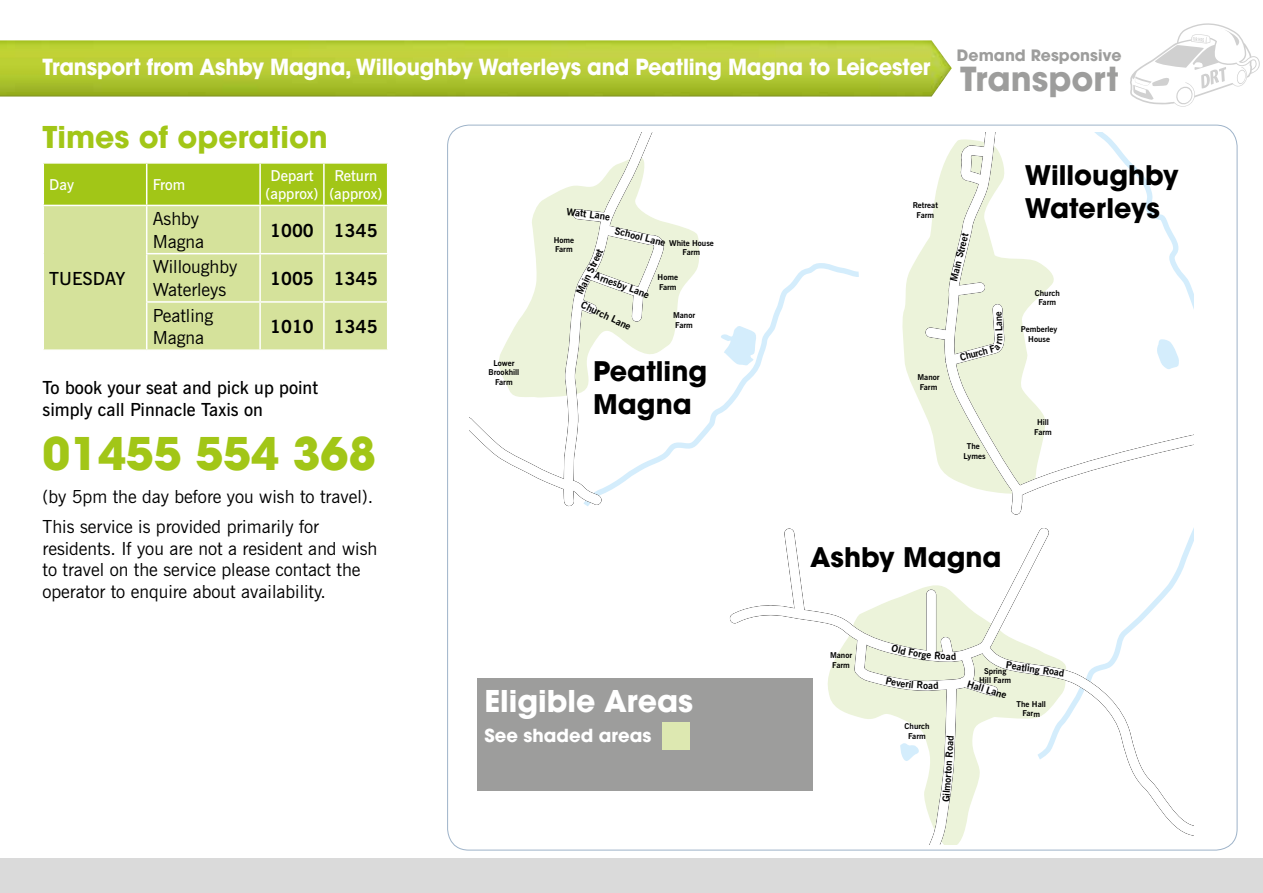
<style>
.page{position:relative;width:1263px;height:893px;background:#fff}
.page>*{position:absolute;margin:0;border:0;box-sizing:border-box;transform-origin:0 0}
.t1{font:700 45px "Avant Garde LT";color:#a2c617}
.t2{font:700 33.15px "Avant Garde LT";color:#9d9d9c}
.t3{font:700 30px "Avant Garde LT";color:#a2c617}
.t4{font:700 30px "Avant Garde LT";color:#fff}
.t5{font:700 27px/33px "Avant Garde LT";color:#000}
.t6{font:700 22.2px "Avant Garde LT";letter-spacing:-.01em;color:#fff;scale:.94 1}
.t7{font:18px/22.5px "News Gothic BT";color:#000}
.t8{font:600 18px/21.6px "News Gothic BT";color:#000}
.t9{font:700 18px "News Gothic BT";color:#000}
.t10{font:700 18px "Avant Garde LT";color:#fff}
.t11{font:700 15.75px "Avant Garde LT";color:#9d9d9c}
.t12{font:600 15px/18px "News Gothic BT";color:#fff;text-align:center}
.t13{font:700 9.75px "News Gothic BT";color:#000}
.t14{font:700 9.75px "News Gothic BT";color:#000;scale:.96 1}
.t15{font:700 8.1px/9.6px "News Gothic BT";color:#000;text-align:center}
</style>
<div class="page">
<img style="left:0;top:40px;width:952px;height:57px">
<div style="left:477px;top:678px;width:336px;height:113px;background:#9d9d9c"></div>
<div style="left:44px;top:164px;width:343px;height:41px;background:#a2c617"></div>
<div style="left:44px;top:206px;width:343px;height:143px;background:#d5e29b"></div>
<hr style="left:146px;top:164px;width:1px;height:41px;background:#fff">
<hr style="left:259px;top:164px;width:2px;height:41px;background:#fff">
<hr style="left:323px;top:164px;width:2px;height:41px;background:#fff">
<hr style="left:146px;top:206px;width:1px;height:47px;background:#fff">
<hr style="left:259px;top:206px;width:2px;height:47px;background:#fff">
<hr style="left:323px;top:206px;width:2px;height:47px;background:#fff">
<hr style="left:146px;top:253px;width:114px;height:1px;background:#fff">
<hr style="left:146px;top:254px;width:1px;height:47px;background:#fff">
<hr style="left:260px;top:253px;width:64px;height:1px;background:#fff">
<hr style="left:259px;top:254px;width:2px;height:47px;background:#fff">
<hr style="left:324px;top:253px;width:64px;height:1px;background:#fff">
<hr style="left:323px;top:254px;width:2px;height:47px;background:#fff">
<hr style="left:146px;top:301px;width:114px;height:2px;background:#fff">
<hr style="left:146px;top:303px;width:1px;height:46px;background:#fff">
<hr style="left:260px;top:301px;width:64px;height:2px;background:#fff">
<hr style="left:259px;top:303px;width:2px;height:46px;background:#fff">
<hr style="left:324px;top:301px;width:64px;height:2px;background:#fff">
<hr style="left:323px;top:303px;width:2px;height:46px;background:#fff">
<div style="left:0;top:859px;width:1263px;height:34px;background:#dadada"></div>
<svg style="left:1130px;top:23px;width:130px;height:84px"></svg>
<svg style="left:662px;top:221px;width:38px;height:39px"></svg>
<svg style="left:662px;top:260px;width:58px;height:200px"></svg>
<svg style="left:470px;top:133px;width:192px;height:374px"></svg>
<div style="left:662px;top:722px;width:28px;height:28px;background:#dde8b1"></div>
<svg style="left:720px;top:133px;width:474px;height:712px"></svg>
<p class="t6" style="left:43px;top:52px;width:946px">Transport from Ashby Magna, Willoughby Waterleys and Peatling Magna to Leicester</p>
<p class="t11" style="left:957px;top:44px;width:166px">Demand Responsive</p>
<h2 class="t2" style="left:960px;top:57px;width:160px">Transport</h2>
<h3 class="t3" style="left:43px;top:117px;width:287px">Times of operation</h3>
<p class="t12" style="left:49px;top:175px;width:26px">Day</p>
<p class="t12" style="left:153px;top:175px;width:34px">From</p>
<p class="t12" style="left:266px;top:166px;width:54px">Depart (approx)</p>
<p class="t12" style="left:329px;top:166px;width:54px">Return (approx)</p>
<p class="t7" style="left:153px;top:207px;width:53px">Ashby<br>Magna</p>
<p class="t9" style="left:270px;top:219px;width:109px">1000 1345</p>
<p class="t7" style="left:153px;top:256px;width:86px">Willoughby<br>Waterleys</p>
<p class="t9" style="left:270px;top:268px;width:109px">1005 1345</p>
<p class="t7" style="left:153px;top:304px;width:62px">Peatling<br>Magna</p>
<p class="t9" style="left:270px;top:316px;width:109px">1010 1345</p>
<p class="t8" style="left:43px;top:377px;width:277px">To book your seat and pick up point simply call Pinnacle Taxis on</p>
<p class="t8" style="left:49px;top:267px;width:78px">TUESDAY</p>
<h1 class="t1" style="left:43px;top:424px;width:335px">01455 554 368</h1>
<p class="t7" style="left:43px;top:481px;width:332px;line-height:30.2px">(by 5pm the day before you wish to travel).<br>This service is provided primarily for</p>
<p class="t7" style="left:43px;top:537px;width:336px;line-height:21.6px">residents. If you are not a resident and wish to travel on the service please contact the operator to enquire about availability.</p>
<p class="t13" style="left:567px;top:205px;width:45px;rotate:7deg">Watt Lane</p>
<p class="t13" style="left:616px;top:225px;width:53px;rotate:14deg">School Lane</p>
<p class="t13" style="left:597px;top:270px;width:59px;rotate:20deg">Arnesby Lane</p>
<p class="t15" style="left:554px;top:235px;width:22px;text-align:left">Home<br>Farm</p>
<p class="t15" style="left:669px;top:238px;width:46px">White House<br>Farm</p>
<p class="t13" style="left:574px;top:291px;width:51px;rotate:-64deg">Main Street</p>
<p class="t15" style="left:658px;top:272px;width:22px;text-align:left">Home<br>Farm</p>
<p class="t15" style="left:488px;top:358px;width:32px">Lower<br>Brookhill<br>Farm</p>
<p class="t13" style="left:584px;top:298px;width:56px;rotate:26deg">Church Lane</p>
<p class="t15" style="left:673px;top:310px;width:24px;text-align:left">Manor<br>Farm</p>
<h3 class="t5" style="left:593px;top:354px;width:115px">Peatling<br>Magna</h3>
<h3 class="t4" style="left:484px;top:681px;width:210px">Eligible Areas</h3>
<p class="t10" style="left:484px;top:724px;width:168px">See shaded areas</p>
<p class="t15" style="left:913px;top:200px;width:27px">Retreat<br>Farm</p>
<p class="t13" style="left:948px;top:280px;width:51px;rotate:-76deg">Main Street</p>
<p class="t15" style="left:917px;top:373px;width:24px;text-align:left">Manor<br>Farm</p>
<p class="t14" style="left:959px;top:352px;width:31px;rotate:-15deg">Church</p>
<p class="t14" style="left:993px;top:341px;width:10px;rotate:-90deg">m</p>
<p class="t15" style="left:963px;top:441px;width:24px">The<br>Lymes</p>
<h3 class="t5" style="left:1025px;top:159px;width:155px">Willoughby<br>Waterleys</h3>
<p class="t15" style="left:1035px;top:288px;width:26px">Church<br>Farm</p>
<p class="t15" style="left:1021px;top:325px;width:38px">Pemberley<br>House</p>
<p class="t15" style="left:1034px;top:418px;width:19px">Hill<br>Farm</p>
<h3 class="t5" style="left:810px;top:541px;width:193px">Ashby Magna</h3>
<p class="t15" style="left:830px;top:650px;width:24px;text-align:left">Manor<br>Farm</p>
<p class="t15" style="left:904px;top:722px;width:26px">Church<br>Farm</p>
<p class="t13" style="left:940px;top:802px;width:68px;rotate:-86deg">Gilmorton Road</p>
<p class="t13" style="left:1007px;top:659px;width:60px;rotate:8deg">Peatling Road</p>
<p class="t15" style="left:979px;top:666px;width:33px">Spring<br>Hill Farm</p>
<p class="t13" style="left:969px;top:678px;width:42px;rotate:17deg">Hall Lane</p>
<p class="t15" style="left:1017px;top:699px;width:31px">The Hall<br>Farm</p>
</div>
